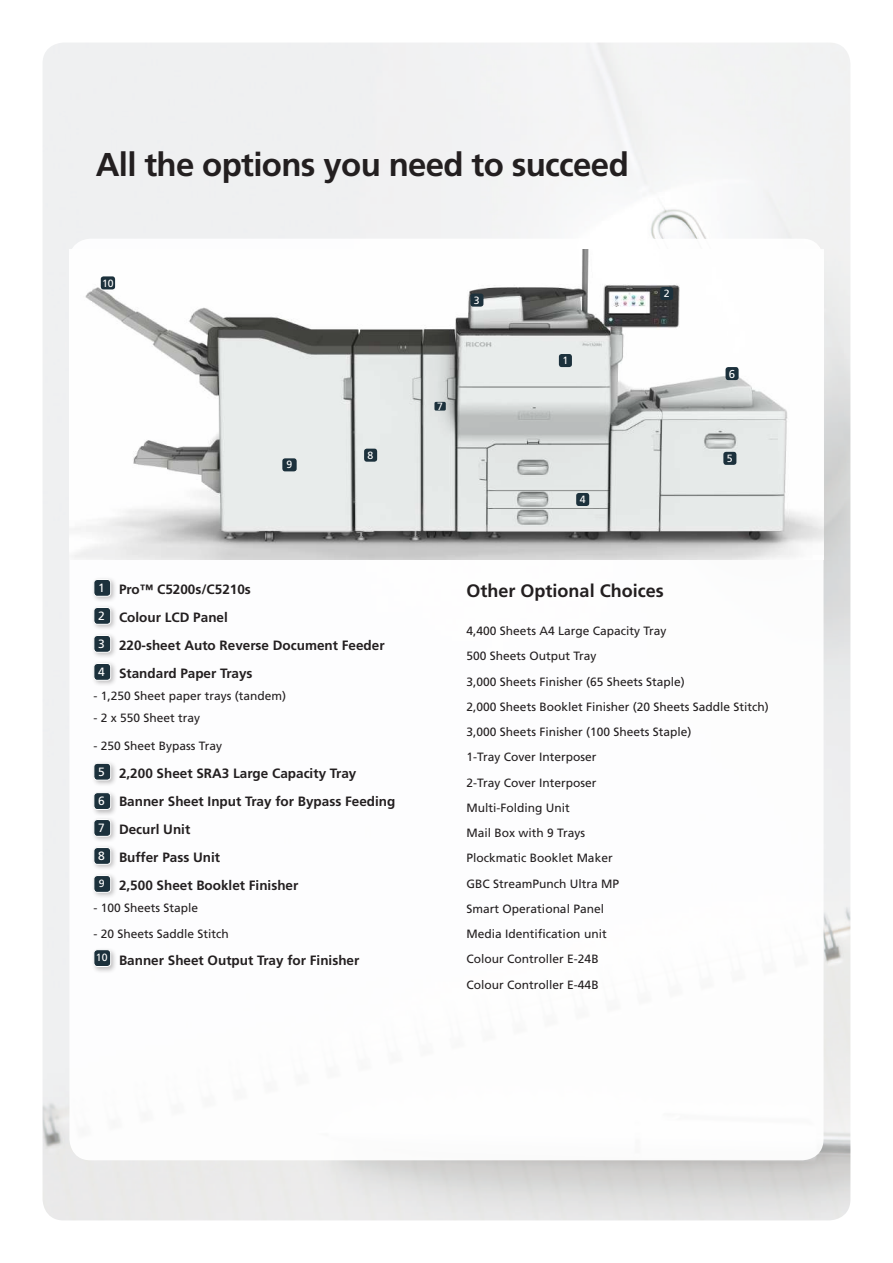
<style>
.page{position:relative;width:893px;height:1263px;background:#fff}
.page>*{position:absolute;margin:0;border:0;box-sizing:border-box;transform-origin:0 0}
.t1{font:700 33px "Frutiger LT Std";letter-spacing:-.02em;color:#231f20}
.t2{font:700 18px "Frutiger LT Std";color:#231f20}
.t3{font:700 13.5px/28px "Frutiger LT Std";color:#231f20}
.t4{font:12px/25.2px "Frutiger LT Std";color:#231f20}
.t5{font:12px "Frutiger LT Std";color:#fff}
.t6{font:11.4px "Frutiger LT Std";color:#fff}
.t7{font:10.5px "Frutiger LT Std";color:#fff}
.s1{font-weight:400;font-size:12px;color:#fff}
</style>
<div class="page">
<img style="left:69px;top:250px;width:754px;height:310px">
<div style="left:434px;top:402px;width:12px;height:9px;background:#1c313c;border-radius:2px"></div>
<div style="left:470px;top:294px;width:13px;height:13px;background:#1c313c;border-radius:3px"></div>
<div style="left:660px;top:287px;width:13px;height:13px;background:#1c313c;border-radius:3px"></div>
<div style="left:576px;top:493px;width:13px;height:13px;background:#1c313c;border-radius:3px"></div>
<div style="left:723px;top:452px;width:13px;height:13px;background:#1c313c;border-radius:3px"></div>
<div style="left:725px;top:367px;width:14px;height:13px;background:#1c313c;border-radius:3px"></div>
<div style="left:559px;top:354px;width:13px;height:13px;background:#1c313c;border-radius:3px"></div>
<div style="left:91px;top:577px;width:27px;height:26px;background:#231f20;opacity:.29"></div>
<div style="left:94px;top:579px;width:17px;height:17px;background:#1c313c;border-radius:3px"></div>
<div style="left:94px;top:579px;width:17px;height:18px;border:1px solid #fff;border-radius:3px"></div>
<div style="left:91px;top:605px;width:27px;height:26px;background:#231f20;opacity:.29"></div>
<div style="left:94px;top:607px;width:17px;height:17px;background:#1c313c;border-radius:3px"></div>
<div style="left:94px;top:607px;width:17px;height:18px;border:1px solid #fff;border-radius:3px"></div>
<div style="left:91px;top:633px;width:27px;height:26px;background:#231f20;opacity:.29"></div>
<div style="left:94px;top:635px;width:17px;height:17px;background:#1c313c;border-radius:3px"></div>
<div style="left:94px;top:635px;width:17px;height:18px;border:1px solid #fff;border-radius:3px"></div>
<div style="left:91px;top:661px;width:26px;height:26px;background:#231f20;opacity:.29"></div>
<div style="left:94px;top:663px;width:17px;height:17px;background:#1c313c;border-radius:3px"></div>
<div style="left:94px;top:663px;width:17px;height:18px;border:1px solid #fff;border-radius:3px"></div>
<div style="left:91px;top:817px;width:27px;height:26px;background:#231f20;opacity:.29"></div>
<div style="left:94px;top:819px;width:17px;height:17px;background:#1c313c;border-radius:3px"></div>
<div style="left:94px;top:819px;width:17px;height:18px;border:1px solid #fff;border-radius:3px"></div>
<div style="left:91px;top:845px;width:27px;height:26px;background:#231f20;opacity:.29"></div>
<div style="left:94px;top:847px;width:17px;height:17px;background:#1c313c;border-radius:3px"></div>
<div style="left:94px;top:847px;width:17px;height:18px;border:1px solid #fff;border-radius:3px"></div>
<div style="left:91px;top:873px;width:27px;height:26px;background:#231f20;opacity:.29"></div>
<div style="left:94px;top:875px;width:17px;height:17px;background:#1c313c;border-radius:3px"></div>
<div style="left:94px;top:875px;width:17px;height:18px;border:1px solid #fff;border-radius:3px"></div>
<div style="left:364px;top:449px;width:13px;height:13px;background:#1c313c;border-radius:3px"></div>
<div style="left:282px;top:458px;width:15px;height:13px;background:#1c313c;border-radius:3px"></div>
<div style="left:101px;top:276px;width:14px;height:13px;background:#1c313c;border-radius:3px"></div>
<div style="left:91px;top:760px;width:26px;height:27px;background:#231f20;opacity:.29"></div>
<div style="left:94px;top:763px;width:17px;height:17px;background:#1c313c;border-radius:3px"></div>
<div style="left:94px;top:763px;width:17px;height:17px;border:1px solid #fff;border-radius:3px"></div>
<div style="left:91px;top:790px;width:26px;height:26px;background:#231f20;opacity:.29"></div>
<div style="left:94px;top:793px;width:17px;height:16px;background:#1c313c;border-radius:3px"></div>
<div style="left:94px;top:792px;width:17px;height:18px;border:1px solid #fff;border-radius:3px"></div>
<div style="left:91px;top:947px;width:26px;height:26px;background:#231f20;opacity:.29"></div>
<div style="left:94px;top:950px;width:17px;height:16px;background:#1c313c;border-radius:3px"></div>
<div style="left:94px;top:949px;width:17px;height:18px;border:1px solid #fff;border-radius:3px"></div>
<h1 class="t1" style="left:96px;top:145px;width:535px">All the options you need to succeed</h1>
<p class="t7" style="left:102px;top:277px;width:13px">10</p>
<p class="t7" style="left:287px;top:459px;width:7px">9</p>
<p class="t7" style="left:368px;top:449px;width:7px">8</p>
<p class="t3" style="left:98px;top:575px;width:288px"><span class="s1">1</span> Pro™ C5200s/C5210s<br><span class="s1">2</span> Colour LCD Panel<br><span class="s1">3</span> 220-sheet Auto Reverse Document Feeder<br><span class="s1">4</span> Standard Paper Trays</p>
<p class="t4" style="left:94px;top:683px;width:194px">- 1,250 Sheet paper trays (tandem)</p>
<p class="t4" style="left:94px;top:705px;width:108px">- 2 x 550 Sheet tray</p>
<p class="t4" style="left:94px;top:733px;width:130px">- 250 Sheet Bypass Tray</p>
<p class="t3" style="left:119px;top:759px;width:239px">2,200 Sheet SRA3 Large Capacity Tray</p>
<p class="t3" style="left:119px;top:787px;width:278px">Banner Sheet Input Tray for Bypass Feeding</p>
<p class="t3" style="left:98px;top:815px;width:93px"><span class="s1">7</span> Decurl Unit</p>
<p class="t3" style="left:98px;top:843px;width:123px"><span class="s1">8</span> Buffer Pass Unit</p>
<p class="t3" style="left:99px;top:871px;width:201px"><sup>9</sup> 2,500 Sheet Booklet Finisher</p>
<p class="t4" style="left:94px;top:895px;width:106px">- 100 Sheets Staple</p>
<p class="t4" style="left:94px;top:921px;width:137px">- 20 Sheets Saddle Stitch</p>
<p class="t3" style="left:119px;top:946px;width:242px">Banner Sheet Output Tray for Finisher</p>
<p class="t5" style="left:98px;top:764px;width:8px">5</p>
<p class="t5" style="left:98px;top:794px;width:8px">6</p>
<p class="t7" style="left:96px;top:951px;width:13px">10</p>
<p class="t7" style="left:474px;top:294px;width:7px">3</p>
<p class="t7" style="left:437px;top:400px;width:7px">7</p>
<p class="t7" style="left:562px;top:354px;width:7px">1</p>
<p class="t7" style="left:580px;top:493px;width:7px">4</p>
<p class="t7" style="left:664px;top:287px;width:7px">2</p>
<p class="t6" style="left:729px;top:367px;width:8px">6</p>
<p class="t7" style="left:727px;top:452px;width:7px">5</p>
<h2 class="t2" style="left:467px;top:580px;width:199px">Other Optional Choices</h2>
<p class="t4" style="left:467px;top:618px;width:304px">4,400 Sheets A4 Large Capacity Tray<br>500 Sheets Output Tray<br>3,000 Sheets Finisher (65 Sheets Staple)<br>2,000 Sheets Booklet Finisher (20 Sheets Saddle Stitch)<br>3,000 Sheets Finisher (100 Sheets Staple)<br>1-Tray Cover Interposer<br>2-Tray Cover Interposer<br>Multi-Folding Unit<br>Mail Box with 9 Trays<br>Plockmatic Booklet Maker<br>GBC StreamPunch Ultra MP<br>Smart Operational Panel<br>Media Identification unit<br>Colour Controller E-24B<br>Colour Controller E-44B</p>
</div>
